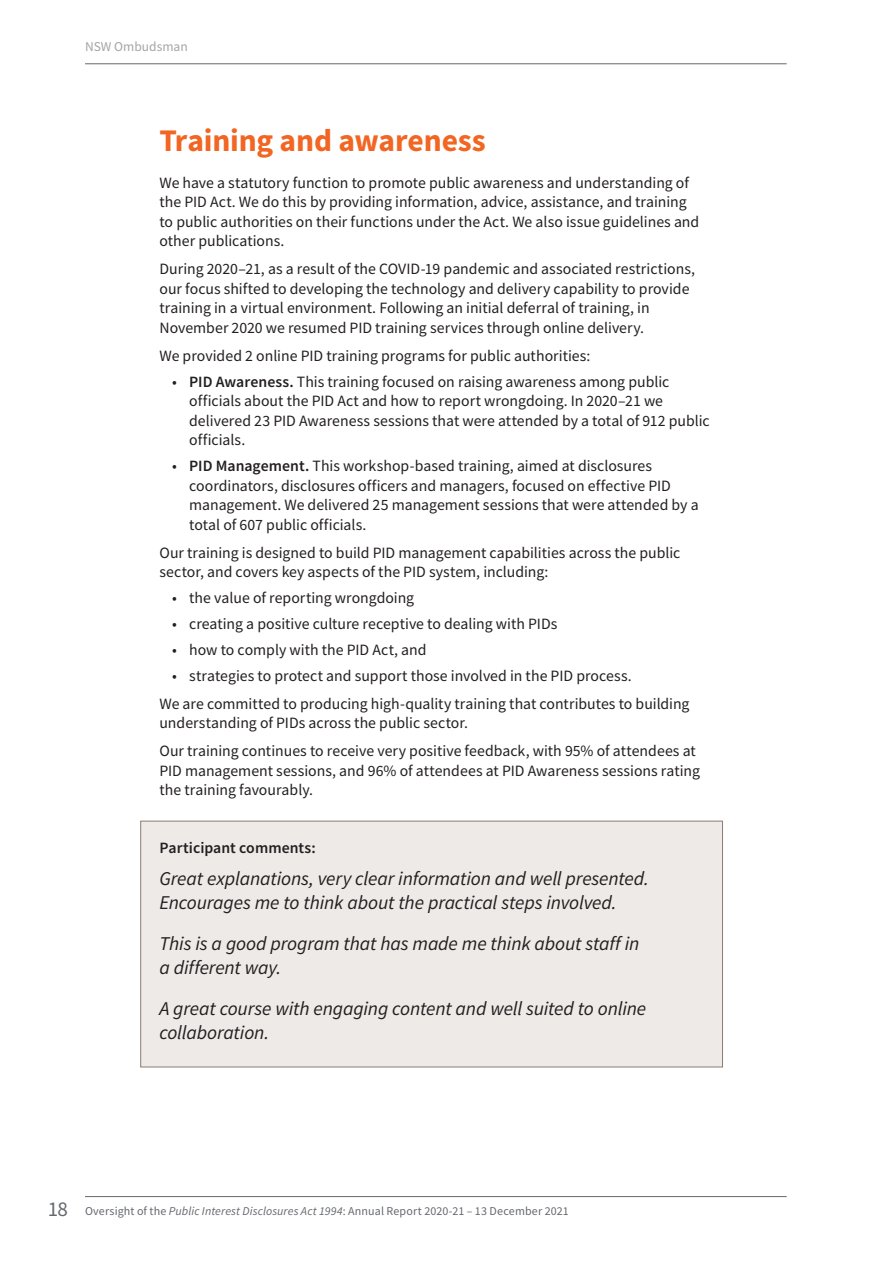
<style>
.page{position:relative;width:893px;height:1263px;background:#fff}
.page>*{position:absolute;margin:0;border:0;box-sizing:border-box;transform-origin:0 0}
.Head_A{font:700 31.5px "Source Sans Pro";letter-spacing:-.005em;color:#f26522}
.Body{font:italic 19.5px/24px "Source Sans Pro";letter-spacing:-.01em;color:#231f20}
.Body-2{font:15.75px/19.5px "Source Sans Pro";color:#231f20}
.Body-3{font:600 15.75px "Source Sans Pro";color:#231f20}
.t1{font:13.5px "Source Sans Pro";color:#a5a3a7}
.t2{font:12px "Source Sans Pro";letter-spacing:.01em;color:#65686d}
.s1{font-weight:600}
.s2{font-size:21px}
.s3{font-style:italic}
</style>
<div class="page">
<hr style="left:85px;top:63px;width:702px;height:1px;background:#65686d">
<hr style="left:85px;top:1196px;width:702px;height:1px;background:#65686d">
<div style="left:140px;top:821px;width:583px;height:246px;background:#edeae8;border:1px solid #8b7d74"></div>
<p class="t1" style="left:85px;top:38px;width:104px">NSW Ombudsman</p>
<p class="Head_A" style="left:159px;top:119px;width:328px">Training and awareness</p>
<p class="Body-2" style="left:159px;top:173px;width:541px">We have a statutory function to promote public awareness and understanding of the PID Act. We do this by providing information, advice, assistance, and training to public authorities on their functions under the Act. We also issue guidelines and other publications.</p>
<p class="Body-2" style="left:159px;top:259px;width:537px">During 2020–21, as a result of the COVID-19 pandemic and associated restrictions, our focus shifted to developing the technology and delivery capability to provide training in a virtual environment. Following an initial deferral of training, in November 2020 we resumed PID training services through online delivery.</p>
<p class="Body-2" style="left:159px;top:346px;width:432px">We provided 2 online PID training programs for public authorities:</p>
<p class="Body-2" style="left:189px;top:372px;width:522px;text-indent:-17px">• <span class="s1">PID Awareness.</span> This training focused on raising awareness among public officials about the PID Act and how to report wrongdoing. In 2020–21 we delivered 23 PID Awareness sessions that were attended by a total of 912 public officials.</p>
<p class="Body-2" style="left:189px;top:456px;width:511px;text-indent:-17px">• <span class="s1">PID Management.</span> This workshop-based training, aimed at disclosures coordinators, disclosures officers and managers, focused on effective PID management. We delivered 25 management sessions that were attended by a total of 607 public officials.</p>
<p class="Body-2" style="left:159px;top:542px;width:522px">Our training is designed to build PID management capabilities across the public sector, and covers key aspects of the PID system, including:</p>
<p class="Body-2" style="left:172px;top:588px;width:243px">• the value of reporting wrongdoing</p>
<p class="Body-2" style="left:172px;top:614px;width:387px">• creating a positive culture receptive to dealing with PIDs</p>
<p class="Body-2" style="left:172px;top:640px;width:256px">• how to comply with the PID Act, and</p>
<p class="Body-2" style="left:172px;top:665px;width:461px">• strategies to protect and support those involved in the PID process.</p>
<p class="Body-2" style="left:159px;top:693px;width:532px">We are committed to producing high-quality training that contributes to building understanding of PIDs across the public sector.</p>
<p class="Body-2" style="left:159px;top:741px;width:542px">Our training continues to receive very positive feedback, with 95% of attendees at<br>PID management sessions, and 96% of attendees at PID Awareness sessions rating the training favourably.</p>
<p class="Body-3" style="left:159px;top:837px;width:158px">Participant comments:</p>
<p class="Body" style="left:159px;top:867px;width:491px">Great explanations, very clear information and well presented.<br>Encourages me to think about the practical steps involved.</p>
<p class="Body" style="left:159px;top:932px;width:481px">This is a good program that has made me think about staff in a different way.</p>
<p class="Body" style="left:159px;top:997px;width:488px">A great course with engaging content and well suited to online collaboration.</p>
<p class="t2" style="left:47px;top:1203px;width:523px"><span class="s2">18</span> Oversight of the <span class="s3">Public Interest Disclosures Act 1994</span>: Annual Report 2020-21 – 13 December 2021</p>
</div>
